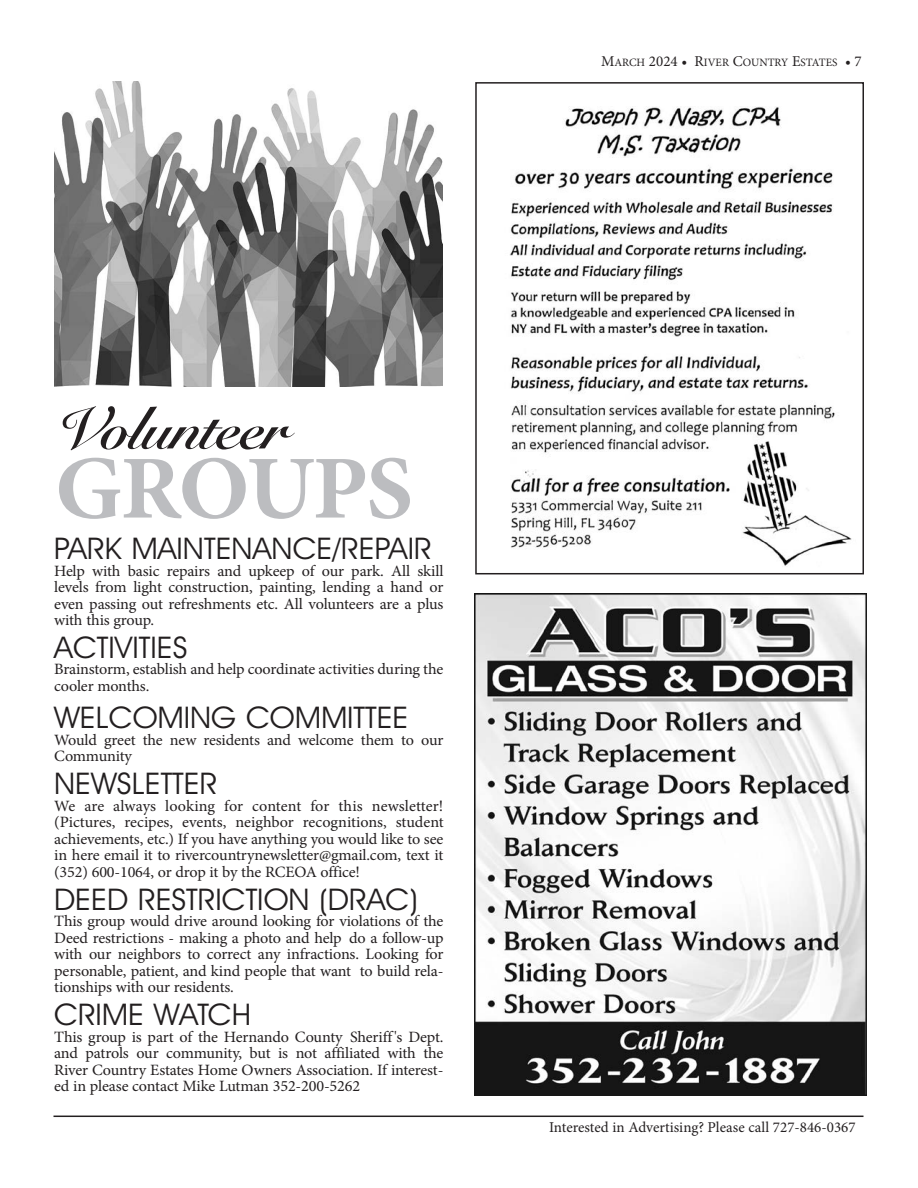
<style>
.page{position:relative;width:918px;height:1188px;background:#fff}
.page>*{position:absolute;margin:0;border:0;box-sizing:border-box;transform-origin:0 0}
.t1{font:700 90px "Minion Pro";letter-spacing:-.02em;color:#bcbdc0}
.t2{font:700 60px "Snell Roundhand";letter-spacing:-.02em;color:#231f20}
.t3{font:30px "Avant Garde IT Cby BT";color:#231f20;scale:1.06 1}
.t4{font:15.75px/16.5px "Minion Pro";letter-spacing:-.01em;color:#231f20;text-align:justify}
.t5{font:15px "Minion Pro";color:#231f20}
.t6{font:11.25px "Minion Pro";color:#231f20}
.s1{font-size:15px}
</style>
<div class="page">
<img style="left:510px;top:106px;width:342px;height:460px">
<div style="left:475px;top:82px;width:389px;height:492px;border:2px solid #231f20"></div>
<hr style="left:54px;top:1116px;width:810px;height:1px;background:#231f20">
<img style="left:54px;top:81px;width:388px;height:305px">
<img style="left:475px;top:593px;width:391px;height:502px">
<p class="t6" style="left:601px;top:59px;width:262px"><span class="s1">M</span>ARCH <span class="s1">2024 • R</span>IVER <span class="s1">C</span>OUNTRY <span class="s1">E</span>STATES <span class="s1">• 7</span></p>
<h2 class="t2" style="left:55px;top:392px;width:234px">Volunteer</h2>
<h1 class="t1" style="left:55px;top:455px;width:360px">GROUPS</h1>
<h3 class="t3" style="left:54px;top:531px;width:358px">PARK MAINTENANCE/REPAIR</h3>
<p class="t4" style="left:54px;top:564px;width:391px">Help with basic repairs and upkeep of our park. All skill levels from light construction, painting, lending a hand or even passing out refreshments etc. All volunteers are a plus with this group.</p>
<h3 class="t3" style="left:54px;top:630px;width:127px">ACTIVITIES</h3>
<p class="t4" style="left:54px;top:663px;width:391px">Brainstorm, establish and help coordinate activities during the cooler months.</p>
<h3 class="t3" style="left:54px;top:700px;width:336px">WELCOMING COMMITTEE</h3>
<p class="t4" style="left:54px;top:733px;width:391px">Would greet the new residents and welcome them to our<br>Community</p>
<h3 class="t3" style="left:54px;top:766px;width:155px">NEWSLETTER</h3>
<p class="t4" style="left:54px;top:799px;width:391px">We are always looking for content for this newsletter! (Pictures, recipes, events, neighbor recognitions, student achievements, etc.) If you have anything you would like to see in here email it to rivercountrynewsletter@gmail.com, text it (352) 600-1064, or drop it by the RCEOA office!</p>
<h3 class="t3" style="left:54px;top:882px;width:345px">DEED RESTRICTION (DRAC)</h3>
<p class="t4" style="left:54px;top:914px;width:391px">This group would drive around looking for violations of the Deed restrictions - making a photo and help do a follow-up with our neighbors to correct any infractions. Looking for personable, patient, and kind people that want to build rela&shy;tionships with our residents.</p>
<h3 class="t3" style="left:54px;top:997px;width:187px">CRIME WATCH</h3>
<p class="t4" style="left:54px;top:1030px;width:391px">This group is part of the Hernando County Sheriff's Dept. and patrols our community, but is not affiliated with the River Country Estates Home Owners Association. If interest&shy;ed in please contact Mike Lutman 352-200-5262</p>
<p class="t5" style="left:549px;top:1122px;width:308px">Interested in Advertising? Please call 727-846-0367</p>
</div>
